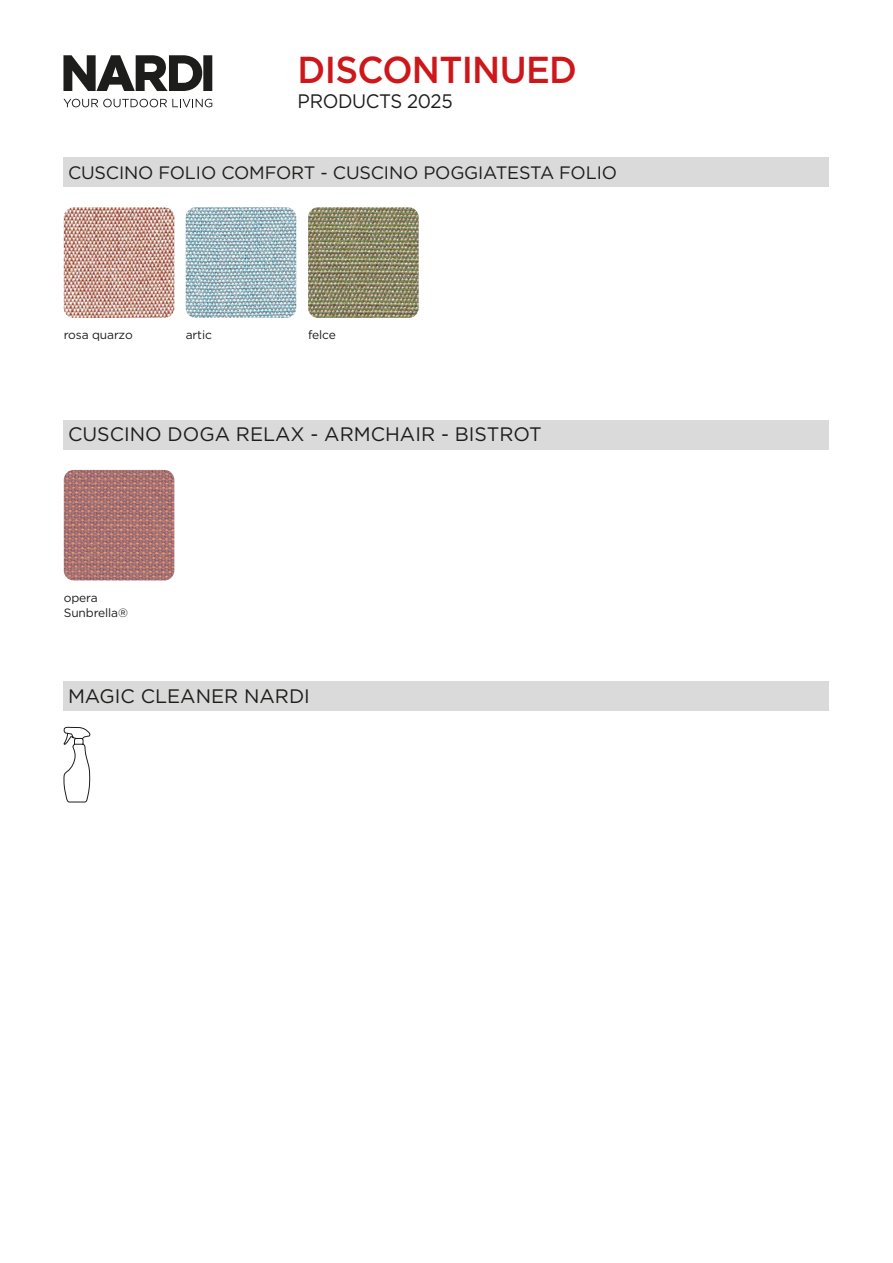
<style>
.page{position:relative;width:893px;height:1263px;background:#fff}
.page>*{position:absolute;margin:0;border:0;box-sizing:border-box;transform-origin:0 0}
.t1{font:500 37.5px "Gotham N";letter-spacing:-.02em;color:#cd171a;scale:.95 1}
.t2{font:19.5px "Gotham N";color:#1d1d1b}
.t3{font:19.5px "Gotham N";letter-spacing:-.02em;color:#1d1d1b;scale:.95 1}
.t4{font:18px "Gotham N";letter-spacing:-.01em;color:#1d1d1b}
.t5{font:12px/15px "Gotham N";letter-spacing:-.01em;color:#1d1d1b}
</style>
<div class="page">
<svg style="left:63px;top:55px;width:149px;height:36px"></svg>
<svg style="left:63px;top:99px;width:149px;height:8px"></svg>
<div style="left:64px;top:420px;width:765px;height:30px;background:#dadada"></div>
<div style="left:64px;top:681px;width:765px;height:30px;background:#dadada"></div>
<img style="left:64px;top:470px;width:110px;height:110px">
<div style="left:64px;top:157px;width:765px;height:30px;background:#dadada"></div>
<img style="left:64px;top:207px;width:110px;height:111px">
<img style="left:308px;top:207px;width:111px;height:111px">
<img style="left:186px;top:207px;width:110px;height:111px">
<svg style="left:63px;top:727px;width:27px;height:75px"></svg>
<h1 class="t1" style="left:298px;top:48px;width:296px">DISCONTINUED</h1>
<p class="t3" style="left:298px;top:90px;width:165px">PRODUCTS 2025</p>
<p class="t4" style="left:68px;top:162px;width:551px">CUSCINO FOLIO COMFORT - CUSCINO POGGIATESTA FOLIO</p>
<p class="t5" style="left:64px;top:327px;width:70px">rosa quarzo</p>
<p class="t5" style="left:186px;top:327px;width:28px">artic</p>
<p class="t5" style="left:308px;top:327px;width:29px">felce</p>
<p class="t2" style="left:68px;top:423px;width:475px">CUSCINO DOGA RELAX - ARMCHAIR - BISTROT</p>
<p class="t5" style="left:64px;top:590px;width:66px">opera<br>Sunbrella®</p>
<p class="t2" style="left:68px;top:685px;width:243px">MAGIC CLEANER NARDI</p>
</div>
